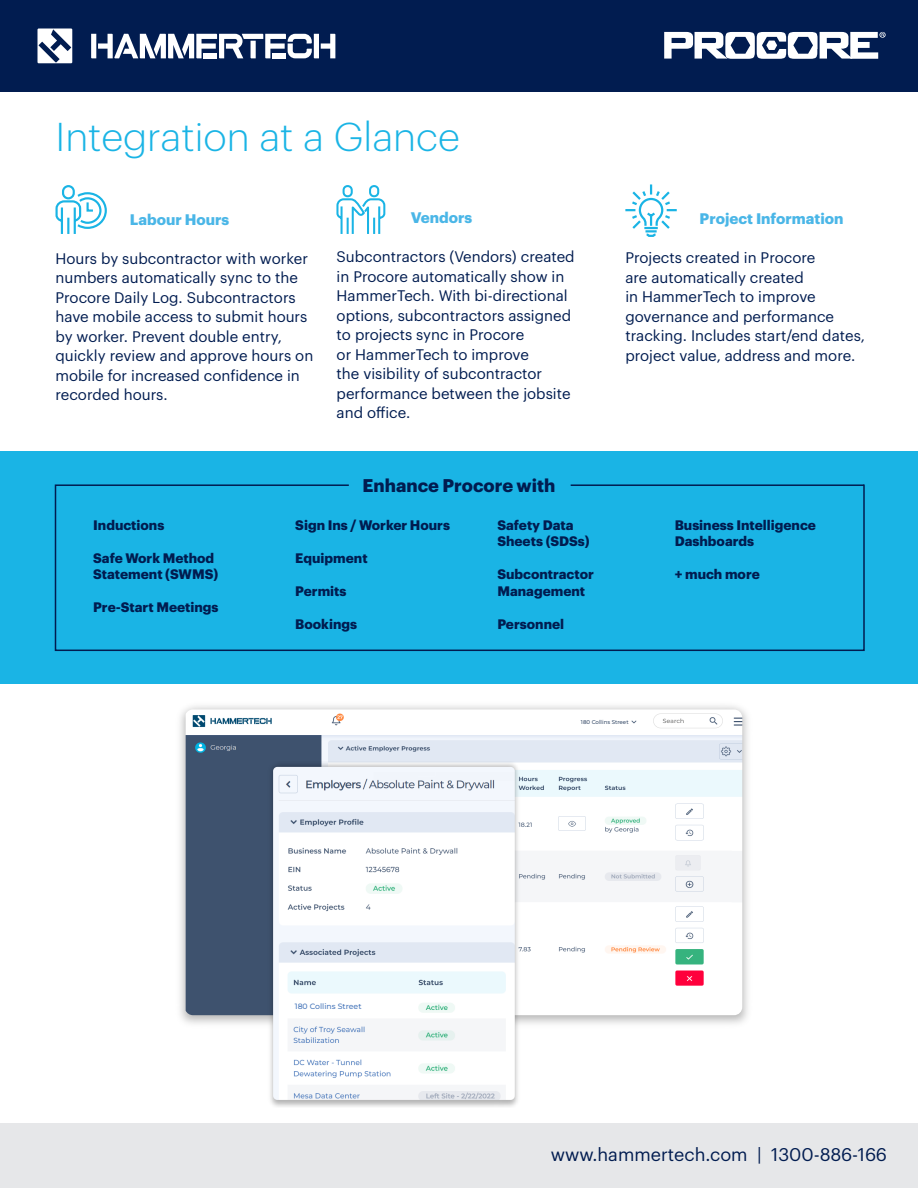
<style>
.page{position:relative;width:918px;height:1188px;background:#fff}
.page>*{position:absolute;margin:0;border:0;box-sizing:border-box;transform-origin:0 0}
.t1{font:300 39.45px "Graphik";color:#1ab4e5}
.t2{font:18px "Graphik";color:#011c50}
.t3{font:700 18px "Graphik";color:#011c50}
.t4{font:15px/19.5px "Graphik";color:#011c50}
.t5{font:700 15px "Graphik";color:#4ab6e7}
.t6{font:700 13.5px/16.5px "Graphik";color:#011c50}
.t7{font:100 7.65px "Montserrat";color:#4c7abc}
.t8{font:100 5.55px "Montserrat";color:#3e526e}
</style>
<div class="page">
<div style="left:0;top:452px;width:918px;height:232px;background:#1ab4e5"></div>
<div style="left:0;top:0;width:918px;height:92px;background:#011c50"></div>
<svg style="left:91px;top:34px;width:244px;height:24px"></svg>
<svg style="left:38px;top:29px;width:34px;height:34px"></svg>
<div style="left:1px;top:1123px;width:917px;height:65px;background:#e6e7e9"></div>
<svg style="left:55px;top:185px;width:52px;height:49px"></svg>
<svg style="left:625px;top:184px;width:52px;height:53px"></svg>
<svg style="left:336px;top:185px;width:50px;height:49px"></svg>
<svg style="left:54px;top:484px;width:811px;height:167px"></svg>
<hr style="left:571px;top:484px;width:293px;height:2px;background:#011c50">
<img style="left:180px;top:705px;width:568px;height:319px">
<img style="left:186px;top:709px;width:556px;height:306px">
<img style="left:266px;top:762px;width:256px;height:345px">
<img style="left:273px;top:767px;width:242px;height:333px">
<div style="left:578px;top:718px;width:52px;height:11px;background:#fff"></div>
<div style="left:292px;top:1002px;width:62px;height:11px;background:#fff"></div>
<svg style="left:664px;top:32px;width:222px;height:27px"></svg>
<p class="t1" style="left:56px;top:108px;width:406px">Integration at a Glance</p>
<p class="t5" style="left:130px;top:208px;width:101px">Labour Hours</p>
<p class="t4" style="left:56px;top:247px;width:259px">Hours by subcontractor with worker numbers automatically sync to the<br>Procore Daily Log. Subcontractors have mobile access to submit hours by worker. Prevent double entry, quickly review and approve hours on mobile for increased confidence in recorded hours.</p>
<p class="t5" style="left:411px;top:206px;width:63px">Vendors</p>
<p class="t4" style="left:337px;top:246px;width:240px">Subcontractors (Vendors) created in Procore automatically show in<br>HammerTech. With bi-directional options, subcontractors assigned to projects sync in Procore<br>or HammerTech to improve<br>the visibility of subcontractor performance between the jobsite and office.</p>
<p class="t3" style="left:363px;top:471px;width:194px">Enhance Procore with</p>
<p class="t6" style="left:93px;top:515px;width:73px">Inductions</p>
<p class="t6" style="left:93px;top:548px;width:127px">Safe Work Method<br>Statement (SWMS)</p>
<p class="t6" style="left:93px;top:598px;width:127px">Pre-Start Meetings</p>
<p class="t6" style="left:295px;top:515px;width:156px">Sign Ins / Worker Hours</p>
<p class="t6" style="left:295px;top:548px;width:74px">Equipment</p>
<p class="t6" style="left:295px;top:581px;width:53px">Permits</p>
<p class="t6" style="left:295px;top:614px;width:63px">Bookings</p>
<p class="t6" style="left:497px;top:515px;width:78px">Safety Data</p>
<p class="t6" style="left:497px;top:532px;width:94px">Sheets (SDSs)</p>
<p class="t6" style="left:497px;top:565px;width:98px">Subcontractor<br>Management</p>
<p class="t6" style="left:497px;top:614px;width:68px">Personnel</p>
<p class="t5" style="left:700px;top:207px;width:145px">Project Information</p>
<p class="t4" style="left:625px;top:247px;width:241px">Projects created in Procore<br>are automatically created<br>in HammerTech to improve governance and performance tracking. Includes start/end dates, project value, address and more.</p>
<p class="t6" style="left:675px;top:515px;width:143px">Business Intelligence<br>Dashboards</p>
<p class="t6" style="left:675px;top:565px;width:87px">+ much more</p>
<p class="t7" style="left:295px;top:1001px;width:68px">180 Collins Street</p>
<p class="t8" style="left:581px;top:718px;width:49px">180 Collins Street</p>
<p class="t2" style="left:551px;top:1141px;width:338px">www.hammertech.com | 1300-886-166</p>
</div>
